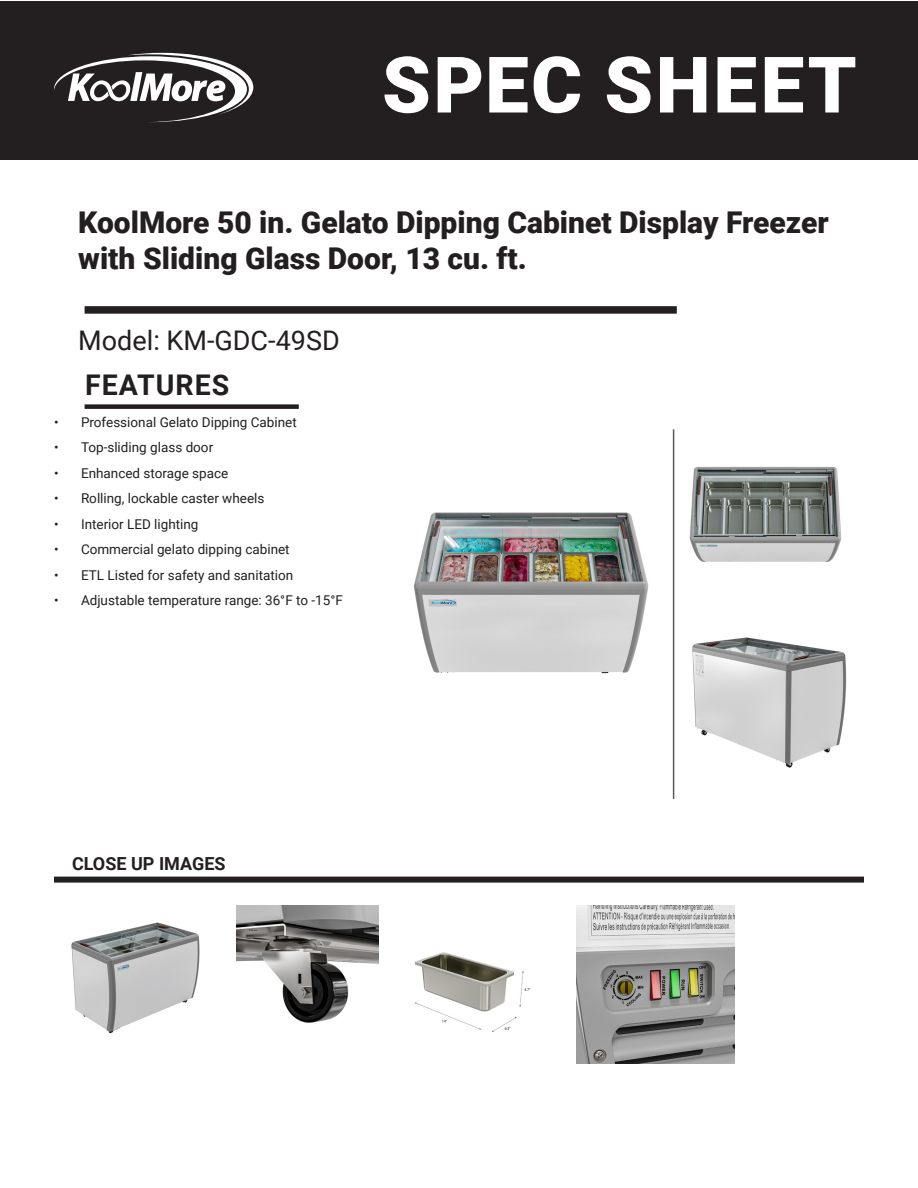
<style>
.page{position:relative;width:918px;height:1188px;background:#fff}
.page>*{position:absolute;margin:0;border:0;box-sizing:border-box;transform-origin:0 0}
.t1{font:900 78px "Roboto";letter-spacing:.035em;color:#fff}
.t2{font:900 30px/36px "Roboto";color:#231f20}
.t3{font:700 28.5px "Roboto";letter-spacing:.035em;color:#231f20}
.t4{font:27px "Roboto";color:#231f20}
.t5{font:700 18px "Roboto";color:#231f20}
.t6{font:13.5px "Roboto";color:#231f20}
</style>
<div class="page">
<img style="left:414px;top:512px;width:235px;height:162px">
<div style="left:1px;top:1px;width:917px;height:158px;background:#231f20"></div>
<svg style="left:54px;top:53px;width:199px;height:69px"></svg>
<div style="left:85px;top:306px;width:592px;height:8px;background:#231f20"></div>
<div style="left:85px;top:404px;width:214px;height:5px;background:#231f20"></div>
<hr style="left:673px;top:429px;width:1px;height:370px;background:#5a5a5d">
<div style="left:54px;top:877px;width:810px;height:6px;background:#231f20"></div>
<img style="left:689px;top:466px;width:153px;height:96px">
<img style="left:71px;top:922px;width:129px;height:112px">
<img style="left:237px;top:905px;width:141px;height:118px">
<img style="left:415px;top:952px;width:116px;height:80px">
<img style="left:692px;top:637px;width:155px;height:131px">
<img style="left:576px;top:905px;width:159px;height:159px">
<p class="t1" style="left:382px;top:30px;width:476px">SPEC SHEET</p>
<p class="t2" style="left:78px;top:204px;width:752px">KoolMore 50 in. Gelato Dipping Cabinet Display Freezer with Sliding Glass Door, 13 cu. ft.</p>
<p class="t4" style="left:78px;top:321px;width:263px">Model: KM-GDC-49SD</p>
<p class="t3" style="left:85px;top:365px;width:146px">FEATURES</p>
<p class="t6" style="left:54px;top:413px;width:244px">• Professional Gelato Dipping Cabinet</p>
<p class="t6" style="left:54px;top:438px;width:161px">• Top-sliding glass door</p>
<p class="t6" style="left:54px;top:464px;width:176px">• Enhanced storage space</p>
<p class="t6" style="left:54px;top:489px;width:212px">• Rolling, lockable caster wheels</p>
<p class="t6" style="left:54px;top:515px;width:146px">• Interior LED lighting</p>
<p class="t6" style="left:54px;top:540px;width:237px">• Commercial gelato dipping cabinet</p>
<p class="t6" style="left:54px;top:566px;width:241px">• ETL Listed for safety and sanitation</p>
<p class="t6" style="left:54px;top:591px;width:290px">• Adjustable temperature range: 36°F to -15°F</p>
<p class="t5" style="left:72px;top:851px;width:155px">CLOSE UP IMAGES</p>
</div>
